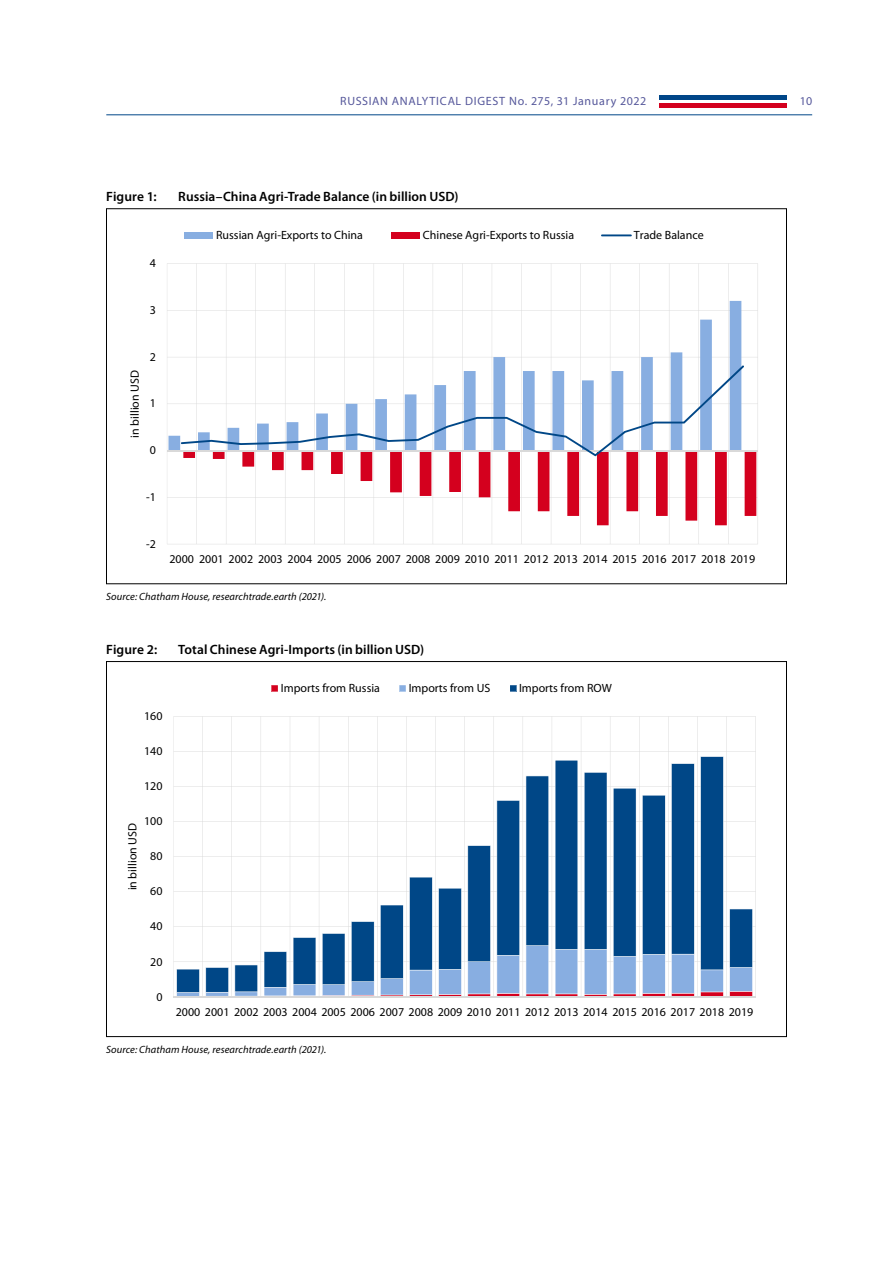
<style>
.page{position:relative;width:893px;height:1263px;background:#fff}
.page>*{position:absolute;margin:0;border:0;box-sizing:border-box;transform-origin:0 0}
.t1{font:600 13.5px "Myriad Pro";letter-spacing:.005em;color:#000}
.t2{font:12px "Myriad Pro";color:#000}
.t3{font:12px "Myriad Pro";letter-spacing:.055em;color:#56589b}
.t4{font:italic 10.5px "Myriad Pro";letter-spacing:.01em;color:#000}
</style>
<div class="page">
<div style="left:659px;top:103px;width:128px;height:5px;background:#d4001e"></div>
<hr style="left:659px;top:96px;width:128px;height:4px;background:#004688">
<hr style="left:106px;top:114px;width:706px;height:1px;background:#004688">
<hr style="left:167px;top:544px;width:591px;height:1px;background:#d9d9d9">
<hr style="left:167px;top:497px;width:591px;height:1px;background:#d9d9d9">
<hr style="left:167px;top:404px;width:591px;height:1px;background:#d9d9d9">
<hr style="left:167px;top:357px;width:591px;height:1px;background:#d9d9d9">
<hr style="left:167px;top:310px;width:591px;height:1px;background:#d9d9d9">
<hr style="left:167px;top:263px;width:591px;height:1px;background:#d9d9d9">
<hr style="left:167px;top:264px;width:1px;height:280px;background:#d9d9d9">
<hr style="left:196px;top:264px;width:1px;height:280px;background:#d9d9d9">
<hr style="left:226px;top:264px;width:1px;height:280px;background:#d9d9d9">
<hr style="left:255px;top:264px;width:1px;height:280px;background:#d9d9d9">
<hr style="left:285px;top:264px;width:1px;height:280px;background:#d9d9d9">
<hr style="left:314px;top:264px;width:1px;height:280px;background:#d9d9d9">
<hr style="left:344px;top:264px;width:1px;height:280px;background:#d9d9d9">
<hr style="left:374px;top:264px;width:1px;height:280px;background:#d9d9d9">
<hr style="left:403px;top:264px;width:1px;height:280px;background:#d9d9d9">
<hr style="left:433px;top:264px;width:1px;height:280px;background:#d9d9d9">
<hr style="left:462px;top:264px;width:1px;height:280px;background:#d9d9d9">
<hr style="left:492px;top:264px;width:1px;height:280px;background:#d9d9d9">
<hr style="left:521px;top:264px;width:1px;height:280px;background:#d9d9d9">
<hr style="left:551px;top:264px;width:1px;height:280px;background:#d9d9d9">
<hr style="left:580px;top:264px;width:1px;height:280px;background:#d9d9d9">
<hr style="left:610px;top:264px;width:1px;height:280px;background:#d9d9d9">
<hr style="left:639px;top:264px;width:1px;height:280px;background:#d9d9d9">
<hr style="left:669px;top:264px;width:1px;height:280px;background:#d9d9d9">
<hr style="left:698px;top:264px;width:1px;height:280px;background:#d9d9d9">
<hr style="left:728px;top:264px;width:1px;height:280px;background:#d9d9d9">
<hr style="left:758px;top:264px;width:1px;height:280px;background:#d9d9d9">
<svg style="left:168px;top:301px;width:573px;height:149px"></svg>
<svg style="left:183px;top:451px;width:573px;height:74px"></svg>
<hr style="left:167px;top:450px;width:591px;height:1px;background:#d9d9d9">
<svg style="left:181px;top:365px;width:563px;height:91px"></svg>
<div style="left:184px;top:232px;width:29px;height:7px;background:#88aee1"></div>
<div style="left:391px;top:232px;width:29px;height:7px;background:#d4001e"></div>
<hr style="left:601px;top:234px;width:31px;height:2px;background:#004787">
<hr style="left:174px;top:961px;width:582px;height:1px;background:#d9d9d9">
<hr style="left:174px;top:926px;width:582px;height:1px;background:#d9d9d9">
<hr style="left:174px;top:891px;width:582px;height:1px;background:#d9d9d9">
<hr style="left:174px;top:856px;width:582px;height:1px;background:#d9d9d9">
<hr style="left:174px;top:821px;width:582px;height:1px;background:#d9d9d9">
<hr style="left:174px;top:786px;width:582px;height:1px;background:#d9d9d9">
<hr style="left:174px;top:751px;width:582px;height:1px;background:#d9d9d9">
<hr style="left:174px;top:716px;width:582px;height:1px;background:#d9d9d9">
<hr style="left:173px;top:716px;width:1px;height:281px;background:#d9d9d9">
<hr style="left:202px;top:716px;width:1px;height:281px;background:#d9d9d9">
<hr style="left:232px;top:716px;width:1px;height:281px;background:#d9d9d9">
<hr style="left:261px;top:716px;width:1px;height:281px;background:#d9d9d9">
<hr style="left:290px;top:716px;width:1px;height:281px;background:#d9d9d9">
<hr style="left:319px;top:716px;width:1px;height:281px;background:#d9d9d9">
<hr style="left:348px;top:716px;width:1px;height:281px;background:#d9d9d9">
<hr style="left:377px;top:716px;width:1px;height:281px;background:#d9d9d9">
<hr style="left:406px;top:716px;width:1px;height:281px;background:#d9d9d9">
<hr style="left:435px;top:716px;width:1px;height:281px;background:#d9d9d9">
<hr style="left:464px;top:716px;width:1px;height:281px;background:#d9d9d9">
<hr style="left:494px;top:716px;width:1px;height:281px;background:#d9d9d9">
<hr style="left:523px;top:716px;width:1px;height:281px;background:#d9d9d9">
<hr style="left:552px;top:716px;width:1px;height:281px;background:#d9d9d9">
<hr style="left:581px;top:716px;width:1px;height:281px;background:#d9d9d9">
<hr style="left:610px;top:716px;width:1px;height:281px;background:#d9d9d9">
<hr style="left:639px;top:716px;width:1px;height:281px;background:#d9d9d9">
<hr style="left:668px;top:716px;width:1px;height:281px;background:#d9d9d9">
<hr style="left:697px;top:716px;width:1px;height:281px;background:#d9d9d9">
<hr style="left:726px;top:716px;width:1px;height:281px;background:#d9d9d9">
<hr style="left:755px;top:716px;width:1px;height:281px;background:#d9d9d9">
<svg style="left:177px;top:993px;width:576px;height:3px"></svg>
<svg style="left:177px;top:756px;width:576px;height:237px"></svg>
<hr style="left:174px;top:996px;width:582px;height:1px;background:#d9d9d9">
<svg style="left:271px;top:685px;width:7px;height:7px"></svg>
<svg style="left:399px;top:685px;width:7px;height:7px"></svg>
<svg style="left:510px;top:685px;width:6px;height:7px"></svg>
<p class="t3" style="left:340px;top:94px;width:308px">RUSSIAN ANALYTICAL DIGEST No. 275, 31 January 2022</p>
<p class="t3" style="left:800px;top:94px;width:14px">10</p>
<p class="t1" style="left:106px;top:188px;width:52px">Figure 1:</p>
<p class="t1" style="left:178px;top:188px;width:282px">Russia–China Agri-Trade Balance (in billion USD)</p>
<p class="t2" style="left:150px;top:256px;width:8px">4</p>
<p class="t2" style="left:150px;top:302px;width:8px">3</p>
<p class="t2" style="left:127px;top:438px;width:69px;rotate:-90deg">in billion USD</p>
<p class="t2" style="left:150px;top:349px;width:8px">2</p>
<p class="t2" style="left:150px;top:396px;width:8px">1</p>
<p class="t2" style="left:150px;top:443px;width:8px">0</p>
<p class="t2" style="left:216px;top:228px;width:148px">Russian Agri-Exports to China</p>
<p class="t2" style="left:423px;top:228px;width:153px">Chinese Agri-Exports to Russia</p>
<p class="t2" style="left:634px;top:228px;width:71px">Trade Balance</p>
<p class="t2" style="left:146px;top:490px;width:11px">-1</p>
<p class="t2" style="left:146px;top:536px;width:11px">-2</p>
<p class="t2" style="left:169px;top:552px;width:587px">2000 2001 2002 2003 2004 2005 2006 2007 2008 2009 2010 2011 2012 2013 2014 2015 2016 2017 2018 2019</p>
<p class="t4" style="left:106px;top:590px;width:221px">Source: Chatham House, researchtrade.earth (2021).</p>
<p class="t1" style="left:106px;top:641px;width:52px">Figure 2:</p>
<p class="t1" style="left:178px;top:641px;width:247px">Total Chinese Agri-Imports (in billion USD)</p>
<p class="t2" style="left:144px;top:709px;width:20px">160</p>
<p class="t2" style="left:144px;top:744px;width:20px">140</p>
<p class="t2" style="left:144px;top:779px;width:20px">120</p>
<p class="t2" style="left:125px;top:890px;width:69px;rotate:-90deg">in billion USD</p>
<p class="t2" style="left:144px;top:814px;width:20px">100</p>
<p class="t2" style="left:150px;top:849px;width:14px">80</p>
<p class="t2" style="left:150px;top:884px;width:14px">60</p>
<p class="t2" style="left:150px;top:919px;width:14px">40</p>
<p class="t2" style="left:150px;top:954px;width:14px">20</p>
<p class="t2" style="left:156px;top:989px;width:8px">0</p>
<p class="t2" style="left:281px;top:680px;width:101px">Imports from Russia</p>
<p class="t2" style="left:409px;top:680px;width:83px">Imports from US</p>
<p class="t2" style="left:519px;top:680px;width:94px">Imports from ROW</p>
<p class="t2" style="left:176px;top:1004px;width:579px">2000 2001 2002 2003 2004 2005 2006 2007 2008 2009 2010 2011 2012 2013 2014 2015 2016 2017 2018 2019</p>
<p class="t4" style="left:106px;top:1043px;width:221px">Source: Chatham House, researchtrade.earth (2021).</p>
</div>
